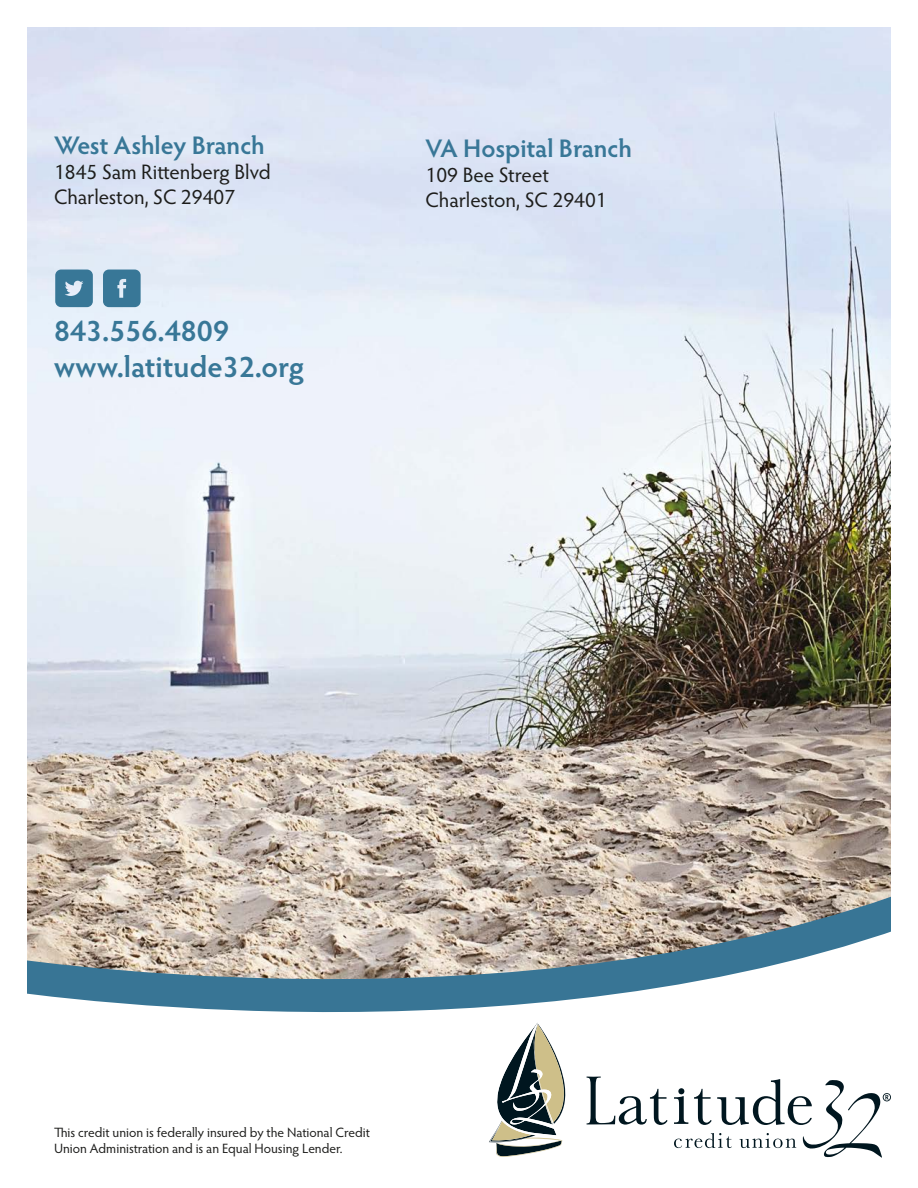
<style>
.page{position:relative;width:918px;height:1188px;background:#fff}
.page>*{position:absolute;margin:0;border:0;box-sizing:border-box;transform-origin:0 0}
.t1{font:600 30px/36px "Hypatia Sans Pro";color:#387797}
.t2{font:600 25.5px "Hypatia Sans Pro";letter-spacing:-.005em;color:#387797}
.t3{font:21px/25.2px "Hypatia Sans Pro";color:#1d1d1b}
.t4{font:13.5px/16.2px "Hypatia Sans Pro";color:#1d1d1b}
</style>
<div class="page">
<img style="left:27px;top:27px;width:864px;height:844px">
<svg style="left:27px;top:914px;width:864px;height:99px"></svg>
<svg style="left:27px;top:871px;width:864px;height:43px;background:#bcaea0"></svg>
<svg style="left:489px;top:1023px;width:402px;height:135px"></svg>
<svg style="left:103px;top:270px;width:38px;height:37px"></svg>
<svg style="left:55px;top:270px;width:38px;height:37px"></svg>
<h2 class="t2" style="left:54px;top:127px;width:212px">West Ashley Branch</h2>
<h3 class="t3" style="left:54px;top:158px;width:218px">1845 Sam Rittenberg Blvd<br>Charleston, SC 29407</h3>
<h1 class="t1" style="left:54px;top:311px;width:252px">843.556.4809 www.latitude32.org</h1>
<h2 class="t2" style="left:426px;top:131px;width:208px">VA Hospital Branch</h2>
<h3 class="t3" style="left:426px;top:162px;width:183px">109 Bee Street<br>Charleston, SC 29401</h3>
<p class="t4" style="left:54px;top:1124px;width:317px">This credit union is federally insured by the National Credit<br>Union Administration and is an Equal Housing Lender.</p>
</div>
